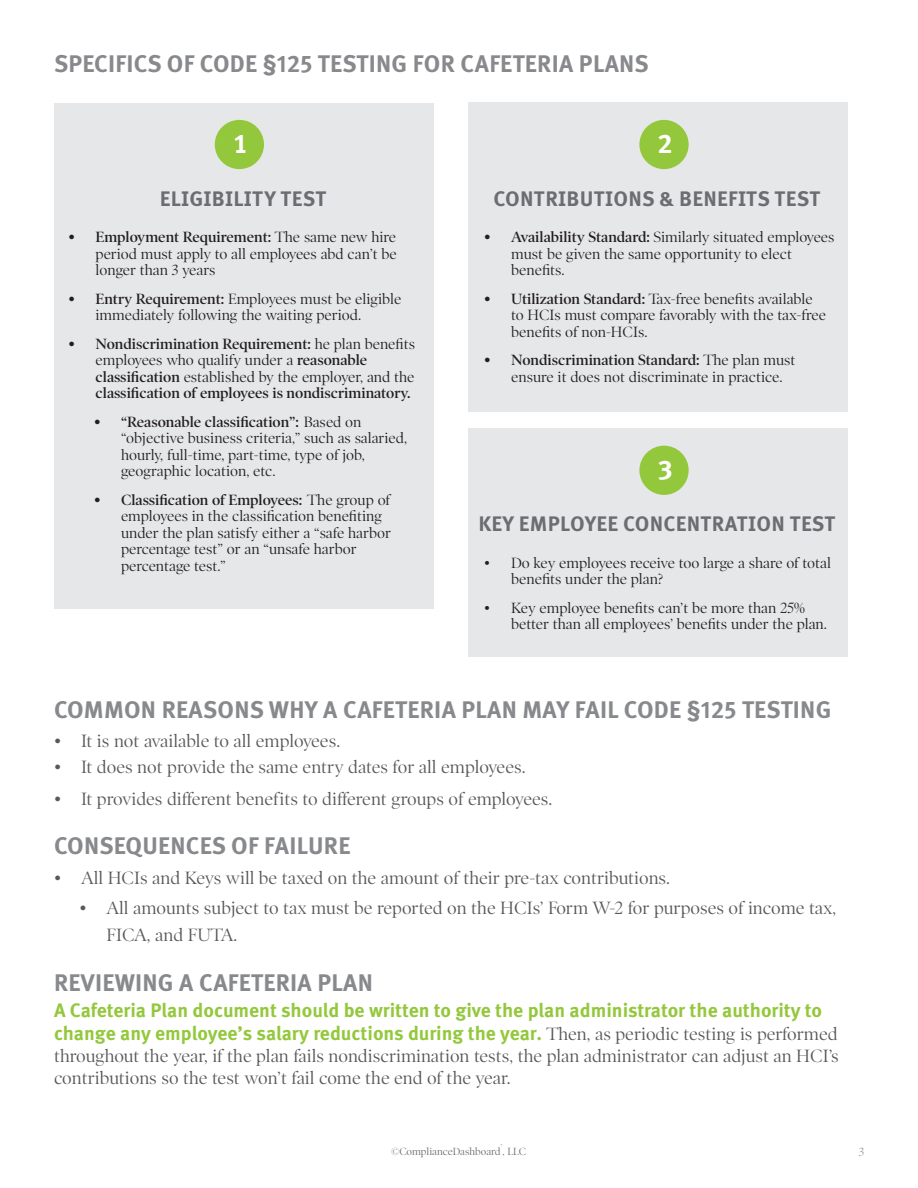
<style>
.page{position:relative;width:918px;height:1188px;background:#fff}
.page>*{position:absolute;margin:0;border:0;box-sizing:border-box;transform-origin:0 0}
.t1{font:700 27px "Meta Correspondence Pro";color:#fff}
.t2{font:700 24px "Meta Pro";letter-spacing:.01em;color:#87898c}
.t3{font:700 21px "Meta Correspondence Pro";letter-spacing:.01em;color:#6c6d70}
.t4{font:700 19.5px/23.4px "Meta Pro";color:#94c83c}
.t5{font:18px/27px "Poynter OS Disp";color:#57585a}
.t6{font:15px/16.5px "Poynter OS Disp";color:#231f20}
.t7{font:600 15px/16.5px "Poynter OS Disp";color:#231f20}
.t8{font:12px "Poynter OS Disp";color:#939598}
.t9{font:10.5px "Poynter OS Disp";color:#6c6d70}
.t10{font:6.15px "Poynter OS Disp";color:#6c6d70}
.s1{font-weight:600}
.s2{font-weight:400}
.s3{font-family:"Poynter OS Disp";font-weight:400;font-size:18px;color:#57585a}
</style>
<div class="page">
<div style="left:468px;top:103px;width:379px;height:309px;background:#e6e7e9"></div>
<div style="left:54px;top:103px;width:379px;height:505px;background:#e6e7e9"></div>
<div style="left:215px;top:120px;width:49px;height:49px;background:#94c83c;border-radius:50%"></div>
<div style="left:639px;top:120px;width:50px;height:49px;background:#94c83c;border-radius:50%"></div>
<div style="left:468px;top:428px;width:379px;height:229px;background:#e6e7e9"></div>
<div style="left:639px;top:446px;width:50px;height:49px;background:#94c83c;border-radius:50%"></div>
<p class="t2" style="left:54px;top:45px;width:596px">SPECIFICS OF CODE §125 TESTING FOR CAFETERIA PLANS</p>
<p class="t1" style="left:233px;top:123px;width:17px">1</p>
<p class="t3" style="left:160px;top:182px;width:168px">ELIGIBILITY TEST</p>
<p class="t6" style="left:96px;top:229px;width:303px;text-align:justify;text-indent:-27px"><span class="s1">• Employment Requirement:</span> The same new hire period must apply to all employees abd can’t be longer than 3 years</p>
<p class="t6" style="left:96px;top:290px;width:307px;text-indent:-27px"><span class="s1">• Entry Requirement:</span> Employees must be eligible immediately following the waiting period.</p>
<p class="t7" style="left:96px;top:335px;width:321px;text-indent:-27px">• Nondiscrimination Requirement: <span class="s2">he plan benefits employees who qualify under a</span> reasonable classification <span class="s2">established by the employer, and the </span>classification of employees is nondiscriminatory.</p>
<p class="t6" style="left:121px;top:413px;width:288px;text-indent:-27px"><span class="s1">• “Reasonable classification”:</span> Based on “objective business criteria,” such as salaried, hourly, full-time, part-time, type of job, geographic location, etc.</p>
<p class="t6" style="left:121px;top:491px;width:271px;text-indent:-27px"><span class="s1">• Classification of Employees:</span> The group of employees in the classification benefiting under the plan satisfy either a “safe harbor percentage test” or an “unsafe harbor percentage test.”</p>
<p class="t1" style="left:657px;top:123px;width:17px">2</p>
<p class="t3" style="left:494px;top:182px;width:328px">CONTRIBUTIONS &amp; BENEFITS TEST</p>
<p class="t6" style="left:511px;top:229px;width:325px;text-indent:-27px"><span class="s1">• Availability Standard:</span> Similarly situated employees must be given the same opportunity to elect benefits.</p>
<p class="t6" style="left:511px;top:290px;width:316px;text-indent:-27px"><span class="s1">• Utilization Standard:</span> Tax-free benefits available to HCIs must compare favorably with the tax-free benefits of non-HCIs.</p>
<p class="t6" style="left:511px;top:352px;width:286px;text-indent:-27px"><span class="s1">• Nondiscrimination Standard:</span> The plan must ensure it does not discriminate in practice.</p>
<p class="t1" style="left:657px;top:449px;width:17px">3</p>
<p class="t3" style="left:478px;top:507px;width:359px">KEY EMPLOYEE CONCENTRATION TEST</p>
<p class="t6" style="left:511px;top:555px;width:321px;text-indent:-27px">• Do key employees receive too large a share of total benefits under the plan?</p>
<p class="t6" style="left:511px;top:600px;width:317px;text-indent:-27px">• Key employee benefits can’t be more than 25% better than all employees’ benefits under the plan.</p>
<p class="t2" style="left:54px;top:691px;width:779px">COMMON REASONS WHY A CAFETERIA PLAN MAY FAIL CODE §125 TESTING</p>
<p class="t5" style="left:54px;top:728px;width:288px">• It is not available to all employees.</p>
<p class="t5" style="left:54px;top:754px;width:473px">• It does not provide the same entry dates for all employees.</p>
<p class="t5" style="left:54px;top:785px;width:500px">• It provides different benefits to different groups of employees.</p>
<p class="t2" style="left:54px;top:827px;width:298px">CONSEQUENCES OF FAILURE</p>
<p class="t5" style="left:54px;top:864px;width:618px">• All HCIs and Keys will be taxed on the amount of their pre-tax contributions.</p>
<p class="t5" style="left:106px;top:895px;width:731px;text-indent:-27px">• All amounts subject to tax must be reported on the HCIs’ Form W-2 for purposes of income tax,<br>FICA, and FUTA.</p>
<p class="t2" style="left:54px;top:964px;width:320px">REVIEWING A CAFETERIA PLAN</p>
<p class="t4" style="left:54px;top:997px;width:785px">A Cafeteria Plan document should be written to give the plan administrator the authority to change any employee’s salary reductions during the year. <span class="s3">Then, as periodic testing is performed</span></p>
<p class="t5" style="left:54px;top:1045px;width:786px;line-height:21.6px">throughout the year, if the plan fails nondiscrimination tests, the plan administrator can adjust an HCI’s contributions so the test won’t fail come the end of the year.</p>
<p class="t10" style="left:500px;top:1143px;width:4px">®</p>
<p class="t9" style="left:391px;top:1145px;width:136px">©ComplianceDashboard , LLC</p>
<p class="t8" style="left:859px;top:1145px;width:7px">3</p>
</div>
